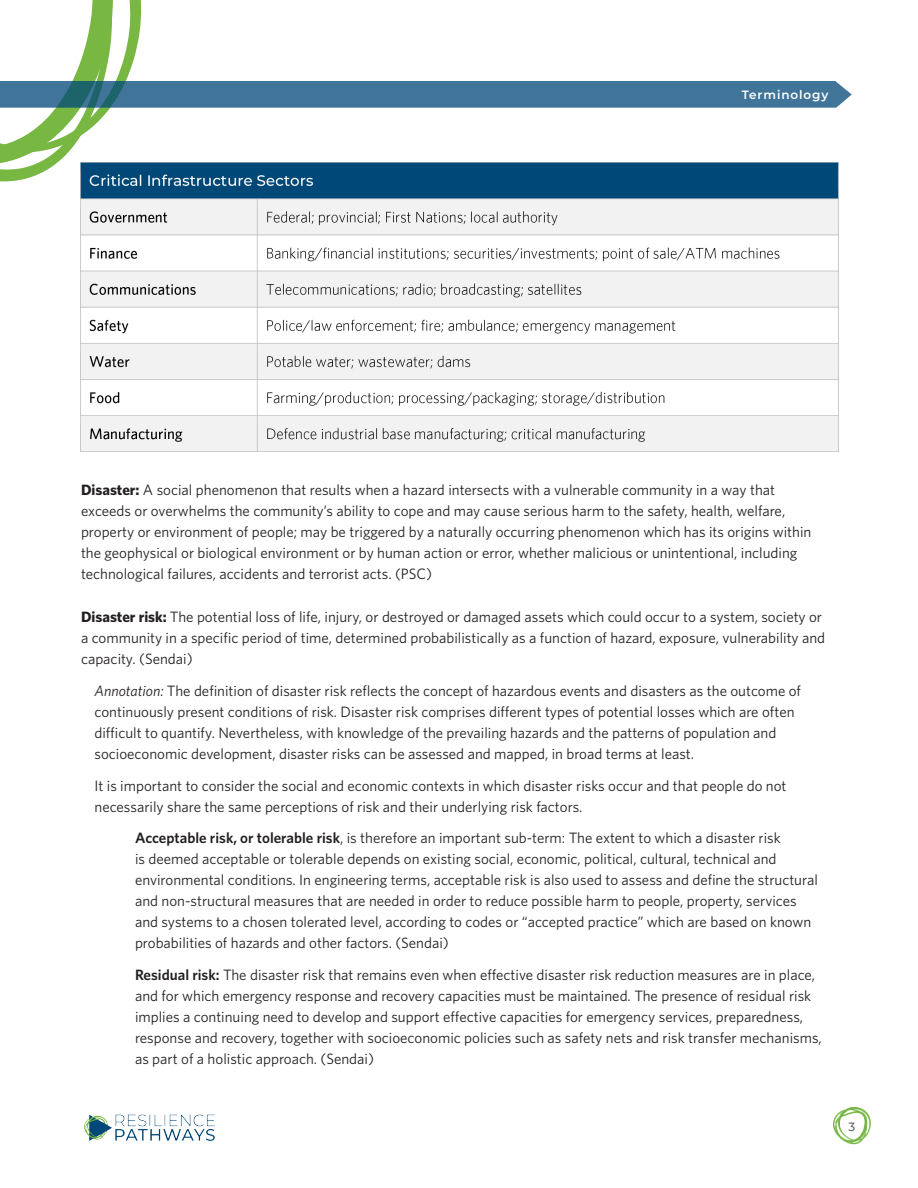
<style>
.page{position:relative;width:918px;height:1188px;background:#fff}
.page>*{position:absolute;margin:0;border:0;box-sizing:border-box;transform-origin:0 0}
.Paragraph{font:15px/21px "Whitney";color:#231f20}
.t1{font:600 12px "Montserrat";letter-spacing:.075em;color:#fff}
.t2{font:500 12px "Montserrat";color:#666}
.s1{font-weight:700}
.s2{font-style:italic}
.s3{font-weight:600}
</style>
<div class="page">
<img style="left:84px;top:1114px;width:131px;height:27px">
<svg style="left:0;top:0;width:852px;height:182px"></svg>
<img style="left:834px;top:1107px;width:36px;height:37px">
<img style="left:81px;top:162px;width:757px;height:289px">
<p class="t1" style="left:742px;top:86px;width:88px">Terminology</p>
<p class="Paragraph" style="left:81px;top:479px;width:732px"><span class="s1">Disaster:</span> A social phenomenon that results when a hazard intersects with a vulnerable community in a way that exceeds or overwhelms the community’s ability to cope and may cause serious harm to the safety, health, welfare, property or environment of people; may be triggered by a naturally occurring phenomenon which has its origins within the geophysical or biological environment or by human action or error, whether malicious or unintentional, including technological failures, accidents and terrorist acts. (PSC)</p>
<p class="Paragraph" style="left:81px;top:606px;width:746px"><span class="s1">Disaster risk:</span> The potential loss of life, injury, or destroyed or damaged assets which could occur to a system, society or a community in a specific period of time, determined probabilistically as a function of hazard, exposure, vulnerability and capacity. (Sendai)</p>
<p class="Paragraph" style="left:94px;top:680px;width:708px"><span class="s2">Annotation:</span> The definition of disaster risk reflects the concept of hazardous events and disasters as the outcome of continuously present conditions of risk. Disaster risk comprises different types of potential losses which are often difficult to quantify. Nevertheless, with knowledge of the prevailing hazards and the patterns of population and socioeconomic development, disaster risks can be assessed and mapped, in broad terms at least.</p>
<p class="Paragraph" style="left:94px;top:775px;width:694px">It is important to consider the social and economic contexts in which disaster risks occur and that people do not necessarily share the same perceptions of risk and their underlying risk factors.</p>
<p class="Paragraph" style="left:135px;top:827px;width:684px"><span class="s3">Acceptable risk, or tolerable risk</span>, is therefore an important sub-term: The extent to which a disaster risk<br>is deemed acceptable or tolerable depends on existing social, economic, political, cultural, technical and environmental conditions. In engineering terms, acceptable risk is also used to assess and define the structural and non-structural measures that are needed in order to reduce possible harm to people, property, services and systems to a chosen tolerated level, according to codes or “accepted practice” which are based on known probabilities of hazards and other factors. (Sendai)</p>
<p class="Paragraph" style="left:135px;top:964px;width:688px"><span class="s3">Residual risk:</span> The disaster risk that remains even when effective disaster risk reduction measures are in place, and for which emergency response and recovery capacities must be maintained. The presence of residual risk implies a continuing need to develop and support effective capacities for emergency services, preparedness, response and recovery, together with socioeconomic policies such as safety nets and risk transfer mechanisms, as part of a holistic approach. (Sendai)</p>
<p class="t2" style="left:849px;top:1119px;width:8px">3</p>
</div>
